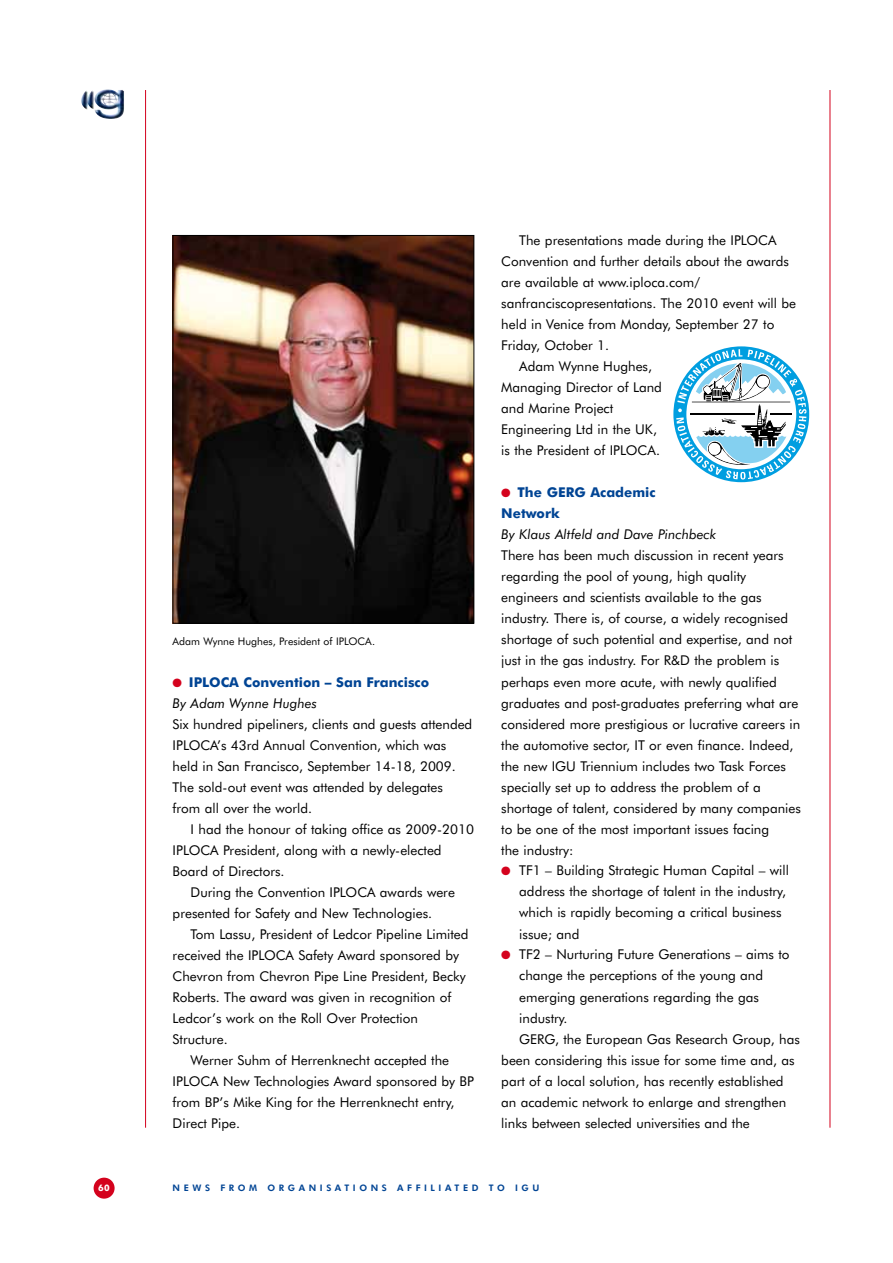
<style>
.page{position:relative;width:893px;height:1263px;background:#fff}
.page>*{position:absolute;margin:0;border:0;box-sizing:border-box;transform-origin:0 0}
.t1{font:13.5px/21px "Futura BT";color:#000}
.t2{font:700 13.5px/21px "Futura BT";color:#004494}
.t3{font:italic 13.5px "Futura BT";color:#000}
.t4{font:10.5px "Futura BT";color:#000}
.t5{font:800 9px "Futura BT";letter-spacing:.4em;color:#004494}
.t6{font:700 9px "Futura BT";color:#fff}
.s1{color:#d4021d}
.s2{font-weight:400;font-style:italic;color:#000}
</style>
<div class="page">
<hr style="left:145px;top:90px;width:1px;height:1038px;background:#d4021d">
<div style="left:94px;top:1177px;width:21px;height:21px;background:#d4021d;border-radius:50%"></div>
<hr style="left:830px;top:90px;width:1px;height:1038px;background:#d4021d">
<img style="left:94px;top:89px;width:14px;height:17px">
<img style="left:175px;top:237px;width:297px;height:385px">
<div style="left:173px;top:235px;width:301px;height:389px;border:1px solid #000"></div>
<svg style="left:676px;top:349px;width:130px;height:131px"></svg>
<p class="t4" style="left:172px;top:635px;width:204px">Adam Wynne Hughes, President of IPLOCA.</p>
<p class="t2" style="left:173px;top:671px;width:258px"><span class="s1">●</span> IPLOCA Convention – San Francisco<br><span class="s2">By Adam Wynne Hughes</span></p>
<p class="t1" style="left:173px;top:713px;width:301px">Six hundred pipeliners, clients and guests attended IPLOCA’s 43rd Annual Convention, which was held in San Francisco, September 14-18, 2009.<br>The sold-out event was attended by delegates from all over the world.</p>
<p class="t1" style="left:173px;top:819px;width:303px;text-indent:18px">I had the honour of taking office as 2009-2010<br>IPLOCA President, along with a newly-elected<br>Board of Directors.</p>
<p class="t1" style="left:173px;top:882px;width:284px;text-indent:18px">During the Convention IPLOCA awards were presented for Safety and New Technologies.</p>
<p class="t1" style="left:173px;top:924px;width:297px;text-indent:18px">Tom Lassu, President of Ledcor Pipeline Limited received the IPLOCA Safety Award sponsored by Chevron from Chevron Pipe Line President, Becky Roberts. The award was given in recognition of Ledcor’s work on the Roll Over Protection Structure.</p>
<p class="t1" style="left:173px;top:1050px;width:303px;text-indent:18px">Werner Suhm of Herrenknecht accepted the IPLOCA New Technologies Award sponsored by BP from BP’s Mike King for the Herrenknecht entry, Direct Pipe.</p>
<p class="t1" style="left:519px;top:230px;width:259px">The presentations made during the IPLOCA</p>
<p class="t1" style="left:501px;top:251px;width:289px">Convention and further details about the awards</p>
<p class="t1" style="left:501px;top:272px;width:200px">are available at www.iploca.com/</p>
<p class="t1" style="left:501px;top:293px;width:296px">sanfranciscopresentations. The 2010 event will be</p>
<p class="t1" style="left:501px;top:314px;width:275px">held in Venice from Monday, September 27 to</p>
<p class="t1" style="left:501px;top:335px;width:109px">Friday, October 1.</p>
<p class="t1" style="left:519px;top:356px;width:134px">Adam Wynne Hughes,</p>
<p class="t1" style="left:501px;top:377px;width:162px">Managing Director of Land</p>
<p class="t1" style="left:501px;top:398px;width:113px">and Marine Project</p>
<p class="t1" style="left:501px;top:419px;width:157px">Engineering Ltd in the UK,</p>
<p class="t1" style="left:501px;top:440px;width:160px">is the President of IPLOCA.</p>
<p class="t2" style="left:501px;top:482px;width:156px"><span class="s1">●</span> The GERG Academic<br>Network</p>
<p class="t3" style="left:501px;top:526px;width:216px">By Klaus Altfeld and Dave Pinchbeck</p>
<p class="t1" style="left:501px;top:545px;width:301px">There has been much discussion in recent years regarding the pool of young, high quality engineers and scientists available to the gas industry. There is, of course, a widely recognised shortage of such potential and expertise, and not just in the gas industry. For R&amp;D the problem is perhaps even more acute, with newly qualified graduates and post-graduates preferring what are considered more prestigious or lucrative careers in the automotive sector, IT or even finance. Indeed, the new IGU Triennium includes two Task Forces specially set up to address the problem of a shortage of talent, considered by many companies to be one of the most important issues facing<br>the industry:</p>
<p class="t1" style="left:519px;top:860px;width:271px;text-indent:-18px"><span class="s1">●</span> TF1 – Building Strategic Human Capital – will address the shortage of talent in the industry, which is rapidly becoming a critical business issue; and</p>
<p class="t1" style="left:501px;top:944px;width:290px"><span class="s1">●</span> TF2 – Nurturing Future Generations – aims to</p>
<p class="t1" style="left:519px;top:965px;width:245px">change the perceptions of the young and</p>
<p class="t1" style="left:519px;top:986px;width:241px">emerging generations regarding the gas</p>
<p class="t1" style="left:519px;top:1007px;width:50px">industry.</p>
<p class="t1" style="left:519px;top:1028px;width:282px">GERG, the European Gas Research Group, has</p>
<p class="t1" style="left:501px;top:1049px;width:295px">been considering this issue for some time and, as</p>
<p class="t1" style="left:501px;top:1070px;width:284px">part of a local solution, has recently established</p>
<p class="t1" style="left:501px;top:1091px;width:286px">an academic network to enlarge and strengthen</p>
<p class="t1" style="left:501px;top:1112px;width:250px">links between selected universities and the</p>
<p class="t6" style="left:98px;top:1182px;width:13px">60</p>
<p class="t5" style="left:173px;top:1183px;width:125px">NEW S FROM ORGA</p>
<p class="t5" style="left:309px;top:1183px;width:231px">NI SATI ONS AFFI LIA TED TO IGU</p>
</div>
